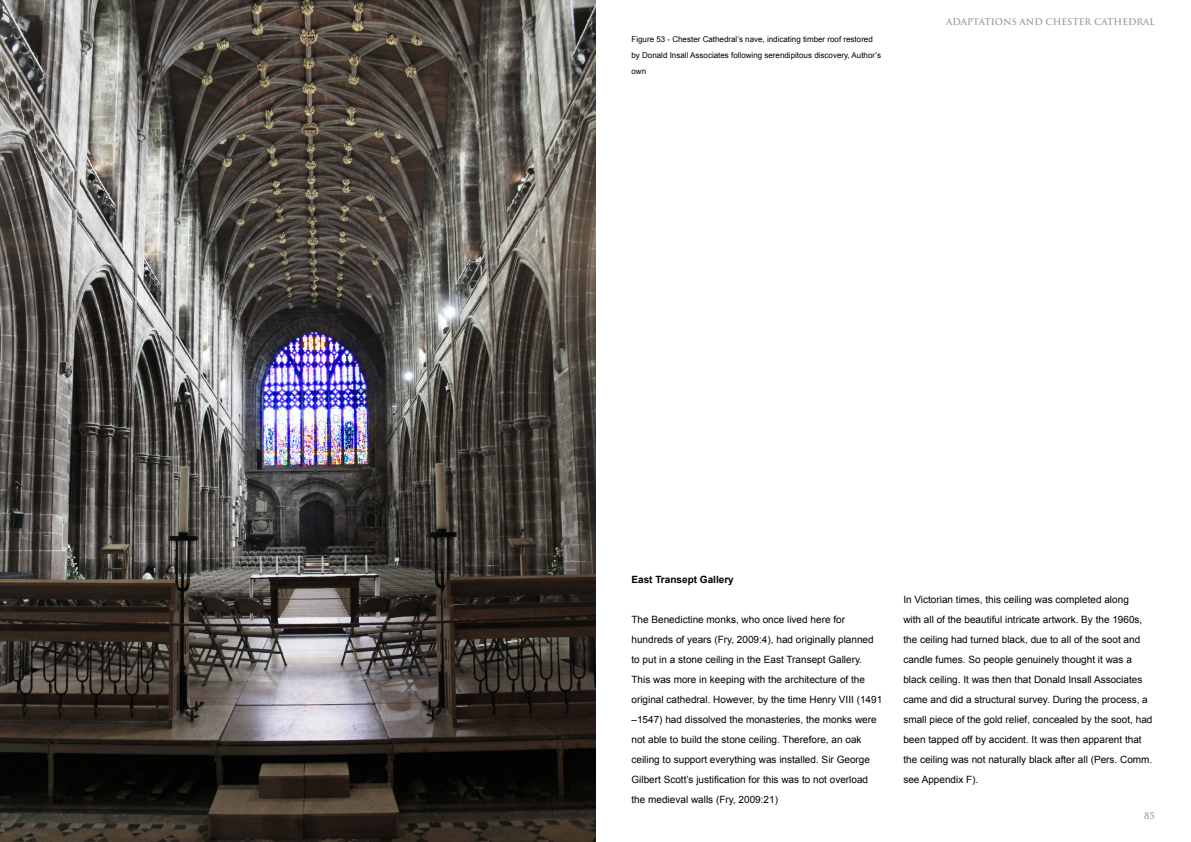
<style>
.page{position:relative;width:1191px;height:842px;background:#fff}
.page>*{position:absolute;margin:0;border:0;box-sizing:border-box;transform-origin:0 0}
.t1{font:10px/20px "Arial";color:#000}
.t2{font:700 10px "Arial";color:#000}
.t3{font:700 9px "Trajan Pro";color:#9d9d9c}
.t4{font:8px/16px "Arial";color:#000}
</style>
<div class="page">
<img style="left:0;top:0;width:595px;height:842px">
<p class="t4" style="left:631px;top:31px;width:251px">Figure 53 - Chester Cathedral’s nave, indicating timber roof restored by Donald Insall Associates following serendipitous discovery, Author’s own</p>
<p class="t3" style="left:946px;top:16px;width:210px">ADAPTATIONS AND CHESTER CATHEDRAL</p>
<p class="t2" style="left:631px;top:572px;width:104px">East Transept Gallery</p>
<p class="t1" style="left:631px;top:609px;width:252px">The Benedictine monks, who once lived here for hundreds of years (Fry, 2009:4), had originally planned to put in a stone ceiling in the East Transept Gallery.<br>This was more in keeping with the architecture of the original cathedral. However, by the time Henry VIII (1491 –1547) had dissolved the monasteries, the monks were not able to build the stone ceiling. Therefore, an oak ceiling to support everything was installed. Sir George Gilbert Scott’s justification for this was to not overload the medieval walls (Fry, 2009:21)</p>
<p class="t1" style="left:903px;top:589px;width:251px">In Victorian times, this ceiling was completed along<br>with all of the beautiful intricate artwork. By the 1960s, the ceiling had turned black, due to all of the soot and candle fumes. So people genuinely thought it was a black ceiling. It was then that Donald Insall Associates came and did a structural survey. During the process, a small piece of the gold relief, concealed by the soot, had been tapped off by accident. It was then apparent that the ceiling was not naturally black after all (Pers. Comm. see Appendix F).</p>
<p class="t3" style="left:1144px;top:811px;width:12px">85</p>
</div>
